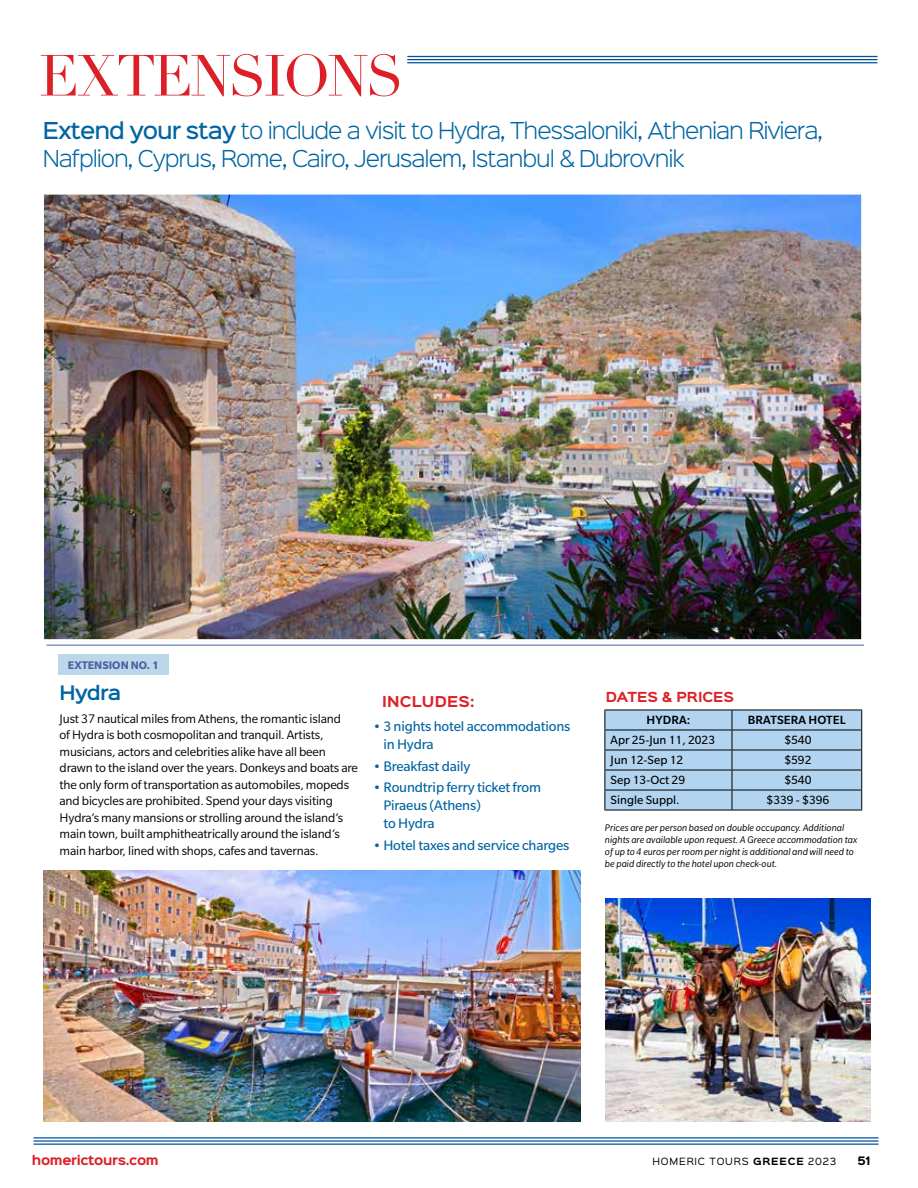
<style>
.page{position:relative;width:918px;height:1188px;background:#fff}
.page>*{position:absolute;margin:0;border:0;box-sizing:border-box;transform-origin:0 0}
.t1{font:57px "Didot";letter-spacing:-.05em;color:#dc2028}
.t2{font:300 21px/27.9px "Sinkin Sans 300";letter-spacing:-.05em;color:#0064a2}
.t3{font:600 18px "Sinkin Sans 600";letter-spacing:-.05em;color:#0064a2}
.t4{font:15px/18px "Slate Pro";letter-spacing:-.01em;color:#0064a2}
.t5{font:13.5px/16.5px "Slate Pro";letter-spacing:-.01em;color:#000}
.t6{font:700 13.5px "Sinkin Sans 700";letter-spacing:.02em;color:#dc2028}
.t7{font:12.9px "Slate Pro";color:#000}
.t8{font:500 12.9px "Slate Pro";letter-spacing:.01em;color:#000}
.t9{font:700 12.45px "Sinkin Sans 700";color:#dc2028}
.t10{font:700 12px "Sinkin Sans 700";letter-spacing:-.03em;color:#dc2028}
.t11{font:700 12px "Slate Pro";color:#4b63a1}
.t12{font:italic 10.5px/12px "Slate Pro";color:#000}
.t13{font:700 10.5px "Sinkin Sans 700";color:#000}
.t14{font:9px "Sinkin Sans 400";letter-spacing:.09em;color:#000}
.s1{font-family:"Sinkin Sans 500";font-weight:500}
.s2{font-family:"Sinkin Sans 700";font-weight:700}
</style>
<div class="page">
<hr style="left:407px;top:56px;width:471px;height:1px;background:#00529c">
<hr style="left:407px;top:59px;width:471px;height:1px;background:#00529c">
<hr style="left:407px;top:62px;width:471px;height:1px;background:#00529c">
<img style="left:43px;top:870px;width:538px;height:251px">
<div style="left:58px;top:654px;width:111px;height:20px;background:#bdd7ea"></div>
<img style="left:44px;top:195px;width:817px;height:444px">
<div style="left:39px;top:190px;width:827px;height:454px;border:4px solid #fff"></div>
<hr style="left:46px;top:645px;width:818px;height:1px;background:#4b63a1">
<hr style="left:605px;top:810px;width:127px;height:1px;background:#000">
<hr style="left:732px;top:810px;width:130px;height:1px;background:#000">
<svg style="left:605px;top:710px;width:257px;height:100px;background:#a7c7e2"></svg>
<hr style="left:34px;top:1137px;width:845px;height:2px;background:#00529c">
<hr style="left:34px;top:1140px;width:845px;height:2px;background:#00529c">
<hr style="left:34px;top:1144px;width:845px;height:1px;background:#00529c">
<img style="left:606px;top:899px;width:264px;height:222px">
<h1 class="t1" style="left:39px;top:42px;width:366px">EXTENSIONS</h1>
<h2 class="t2" style="left:43px;top:115px;width:782px"><span class="s1">Extend your stay</span> to include a visit to Hydra, Thessaloniki, Athenian Riviera,<br>Nafplion, Cyprus, Rome, Cairo, Jerusalem, Istanbul &amp; Dubrovnik</h2>
<p class="t11" style="left:68px;top:659px;width:93px">EXTENSION NO. 1</p>
<h3 class="t3" style="left:60px;top:677px;width:63px">Hydra</h3>
<p class="t5" style="left:60px;top:710px;width:300px">Just 37 nautical miles from Athens, the romantic island<br>of Hydra is both cosmopolitan and tranquil. Artists, musicians, actors and celebrities alike have all been drawn to the island over the years. Donkeys and boats are the only form of transportation as automobiles, mopeds and bicycles are prohibited. Spend your days visiting Hydra’s many mansions or strolling around the island’s main town, built amphitheatrically around the island’s main harbor, lined with shops, cafes and tavernas.</p>
<p class="t6" style="left:382px;top:695px;width:94px">INCLUDES:</p>
<p class="t4" style="left:383px;top:717px;width:189px;text-indent:-10px">• 3 nights hotel accommodations in Hydra</p>
<p class="t4" style="left:373px;top:757px;width:99px">• Breakfast daily</p>
<p class="t4" style="left:383px;top:778px;width:159px;text-indent:-10px">• Roundtrip ferry ticket from<br>Piraeus (Athens)<br>to Hydra</p>
<p class="t4" style="left:373px;top:836px;width:198px">• Hotel taxes and service charges</p>
<p class="t9" style="left:606px;top:691px;width:130px">DATES &amp; PRICES</p>
<p class="t8" style="left:647px;top:713px;width:45px">HYDRA:</p>
<p class="t8" style="left:748px;top:713px;width:100px">BRATSERA HOTEL</p>
<p class="t7" style="left:611px;top:733px;width:106px">Apr 25-Jun 11, 2023</p>
<p class="t7" style="left:784px;top:733px;width:29px">$540</p>
<p class="t7" style="left:611px;top:753px;width:74px">Jun 12-Sep 12</p>
<p class="t7" style="left:784px;top:753px;width:29px">$592</p>
<p class="t7" style="left:611px;top:773px;width:76px">Sep 13-Oct 29</p>
<p class="t7" style="left:784px;top:773px;width:29px">$540</p>
<p class="t7" style="left:611px;top:793px;width:70px">Single Suppl.</p>
<p class="t7" style="left:767px;top:793px;width:64px">$339 - $396</p>
<p class="t12" style="left:605px;top:822px;width:254px">Prices are per person based on double occupancy. Additional nights are available upon request. A Greece accommodation tax of up to 4 euros per room per night is additional and will need to be paid directly to the hotel upon check-out.</p>
<p class="t10" style="left:32px;top:1154px;width:128px">homerictours.com</p>
<p class="t14" style="left:652px;top:1154px;width:185px">HOMERIC TOURS <span class="s2">GREECE</span> 2023</p>
<p class="t13" style="left:857px;top:1155px;width:15px">51</p>
</div>
